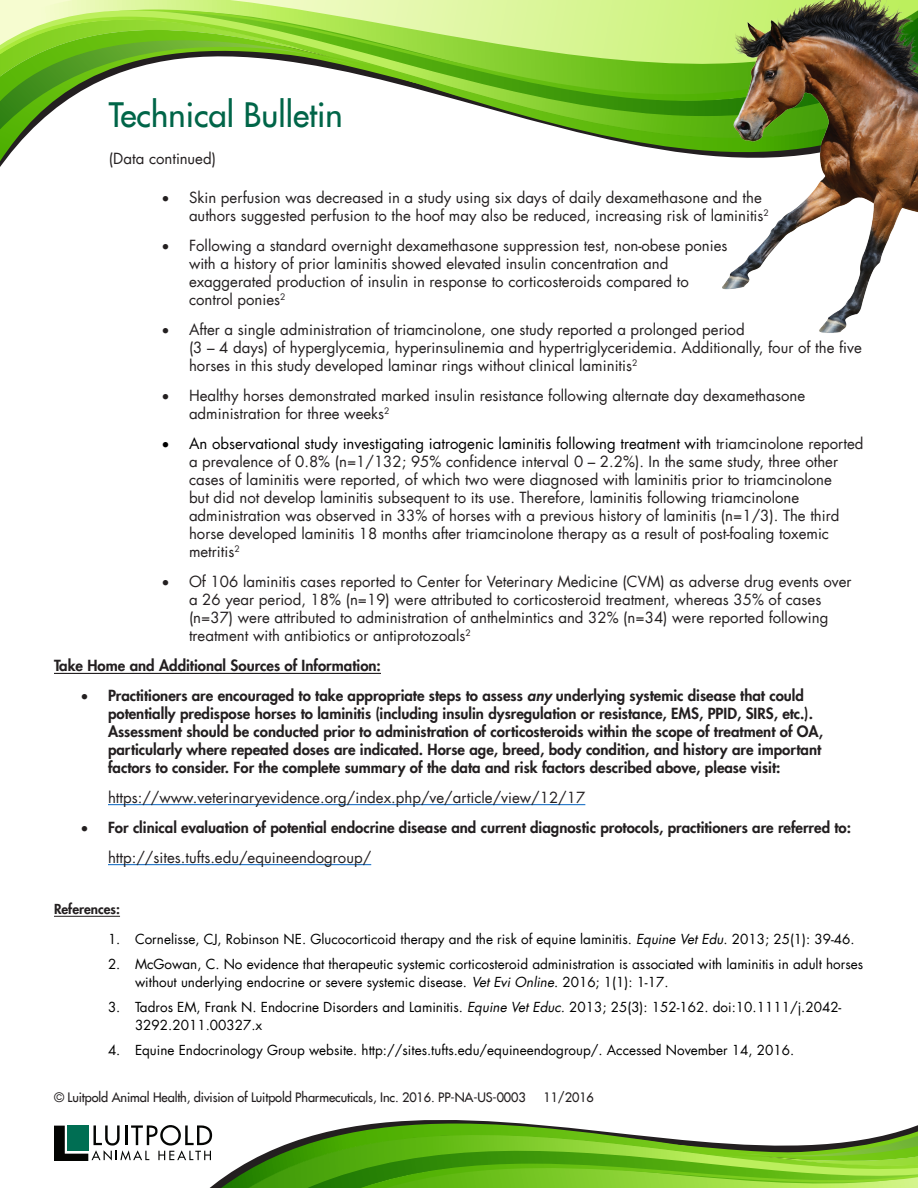
<style>
.page{position:relative;width:918px;height:1188px;background:#fff}
.page>*{position:absolute;margin:0;border:0;box-sizing:border-box;transform-origin:0 0}
.t1{font:33px "Futura LT";color:#006548}
.List_Paragraph{font:15px/18px "Futura LT";color:#231f20}
.t2{font:800 15px/18px "Futura LT";color:#231f20}
.t3{font:13.5px/18px "Futura LT";color:#000}
.t4{font:800 13.5px "Futura LT";color:#231f20}
.t5{font:12.75px "Futura LT";letter-spacing:-.01em;color:#231f20}
.s1{color:#000}
.s2{font-style:italic}
</style>
<div class="page">
<svg style="left:0;top:95px;width:723px;height:72px"></svg>
<svg style="left:0;top:129px;width:416px;height:32px"></svg>
<svg style="left:0;top:95px;width:472px;height:34px"></svg>
<svg style="left:0;top:0;width:723px;height:95px"></svg>
<hr style="left:54px;top:673px;width:327px;height:1px;background:#231f20">
<hr style="left:108px;top:804px;width:477px;height:1px;background:#0563c1">
<hr style="left:108px;top:864px;width:263px;height:1px;background:#0563c1">
<svg style="left:54px;top:1125px;width:105px;height:36px"></svg>
<svg style="left:211px;top:1120px;width:707px;height:68px"></svg>
<img style="left:723px;top:0;width:195px;height:333px">
<hr style="left:54px;top:916px;width:66px;height:1px;background:#231f20">
<p class="t1" style="left:109px;top:93px;width:235px">Technical Bulletin</p>
<p class="List_Paragraph" style="left:109px;top:150px;width:109px">(Data continued)</p>
<p class="List_Paragraph" style="left:189px;top:189px;width:581px;text-indent:-27px">• Skin perfusion was decreased in a study using six days of daily dexamethasone and the authors suggested perfusion to the hoof may also be reduced, increasing risk of laminitis<sup>2</sup></p>
<p class="List_Paragraph" style="left:189px;top:237px;width:540px;text-indent:-27px">• Following a standard overnight dexamethasone suppression test, non-obese ponies with a history of prior laminitis showed elevated insulin concentration and exaggerated production of insulin in response to corticosteroids compared to control ponies<sup>2</sup></p>
<p class="List_Paragraph" style="left:189px;top:321px;width:674px;text-indent:-27px">• After a single administration of triamcinolone, one study reported a prolonged period<br>(3 – 4 days) of hyperglycemia, hyperinsulinemia and hypertriglyceridemia. Additionally, four of the five horses in this study developed laminar rings without clinical laminitis<sup>2</sup></p>
<p class="List_Paragraph" style="left:189px;top:387px;width:618px;text-indent:-27px">• Healthy horses demonstrated marked insulin resistance following alternate day dexamethasone administration for three weeks<sup>2</sup></p>
<p class="List_Paragraph" style="left:189px;top:435px;width:676px;text-indent:-27px"><span class="s1">• An observational study investigating iatrogenic laminitis following treatment with</span> triamcinolone reported a prevalence of 0.8% (n=1/132; 95% confidence interval 0 – 2.2%). In the same study, three other cases of laminitis were reported, of which two were diagnosed with laminitis prior to triamcinolone<br>but did not develop laminitis subsequent to its use. Therefore, laminitis following triamcinolone administration was observed in 33% of horses with a previous history of laminitis (n=1/3). The third horse developed laminitis 18 months after triamcinolone therapy as a result of post-foaling toxemic metritis<sup>2</sup></p>
<p class="List_Paragraph" style="left:189px;top:573px;width:664px;text-indent:-27px">• Of 106 laminitis cases reported to Center for Veterinary Medicine (CVM) as adverse drug events over a 26 year period, 18% (n=19) were attributed to corticosteroid treatment, whereas 35% of cases (n=37) were attributed to administration of anthelmintics and 32% (n=34) were reported following treatment with antibiotics or antiprotozoals<sup>2</sup></p>
<p class="t2" style="left:54px;top:656px;width:328px">Take Home and Additional Sources of Information:</p>
<p class="t2" style="left:108px;top:686px;width:717px;text-indent:-27px">• Practitioners are encouraged to take appropriate steps to assess <span class="s2">any</span> underlying systemic disease that could potentially predispose horses to laminitis (including insulin dysregulation or resistance, EMS, PPID, SIRS, etc.).<br>Assessment should be conducted prior to administration of corticosteroids within the scope of treatment of OA, particularly where repeated doses are indicated. Horse age, breed, body condition, and history are important factors to consider. For the complete summary of the data and risk factors described above, please visit:</p>
<p class="List_Paragraph" style="left:108px;top:789px;width:479px">https://www.veterinaryevidence.org/index.php/ve/article/view/12/17</p>
<p class="t2" style="left:81px;top:818px;width:772px">• For clinical evaluation of potential endocrine disease and current diagnostic protocols, practitioners are referred to:</p>
<p class="List_Paragraph" style="left:108px;top:849px;width:265px">http://sites.tufts.edu/equineendogroup/</p>
<p class="t4" style="left:54px;top:900px;width:68px">References:</p>
<p class="t3" style="left:108px;top:930px;width:748px">1. Cornelisse, CJ, Robinson NE. Glucocorticoid therapy and the risk of equine laminitis. <span class="s2">Equine Vet Edu</span>. 2013; 25(1): 39-46.</p>
<p class="t3" style="left:135px;top:955px;width:730px;text-indent:-27px">2. McGowan, C. No evidence that therapeutic systemic corticosteroid administration is associated with laminitis in adult horses without underlying endocrine or severe systemic disease. <span class="s2">Vet Evi Online</span>. 2016; 1(1): 1-17.</p>
<p class="t3" style="left:135px;top:998px;width:708px;text-indent:-27px">3. Tadros EM, Frank N. Endocrine Disorders and Laminitis. <span class="s2">Equine Vet Educ.</span> 2013; 25(3): 152-162. doi:10.1111/j.2042-<br>3292.2011.00327.x</p>
<p class="t3" style="left:108px;top:1041px;width:688px">4. Equine Endocrinology Group website. http://sites.tufts.edu/equineendogroup/. Accessed November 14, 2016.</p>
<p class="t5" style="left:54px;top:1089px;width:473px">© Luitpold Animal Health, division of Luitpold Pharmecuticals, Inc. 2016. PP-NA-US-0003</p>
<p class="t5" style="left:544px;top:1089px;width:52px">11/2016</p>
</div>
